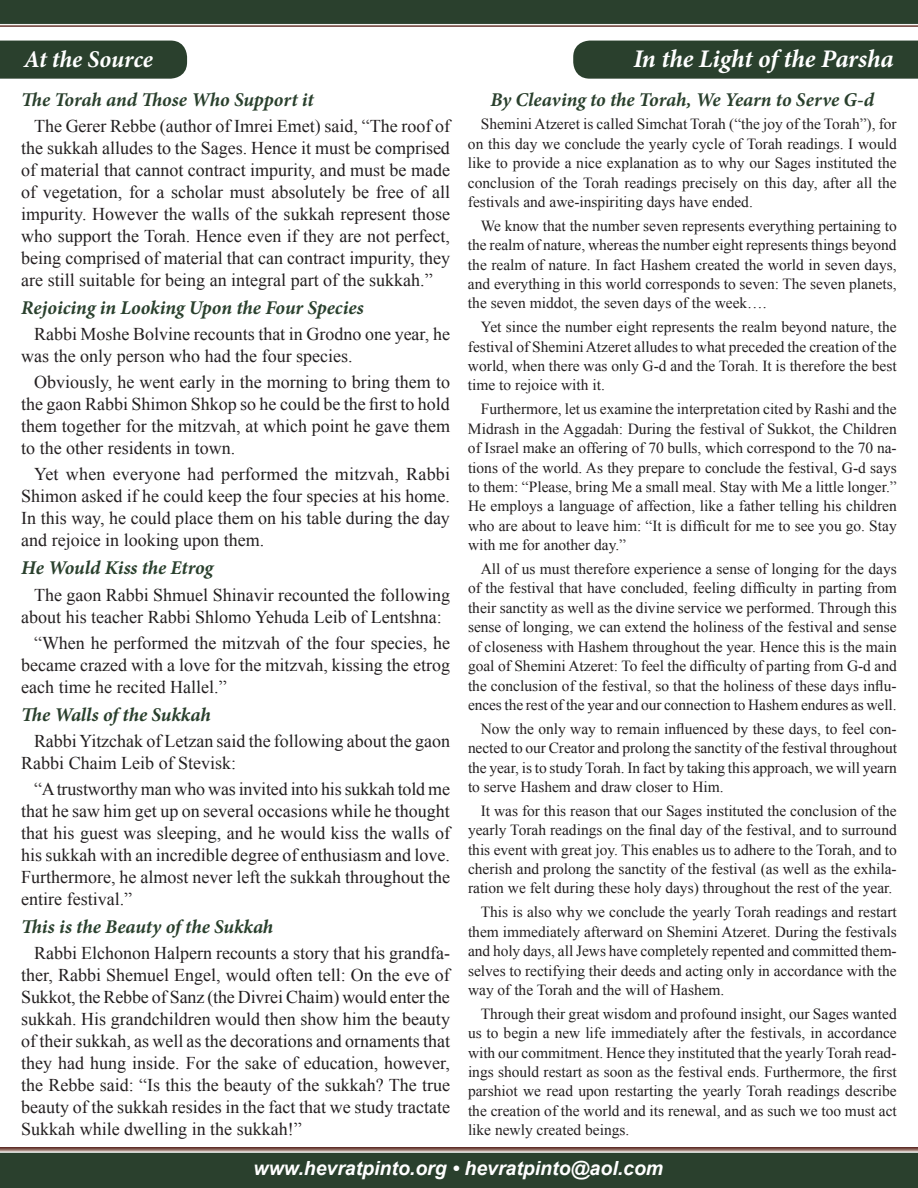
<style>
.page{position:relative;width:918px;height:1188px;background:#fff}
.page>*{position:absolute;margin:0;border:0;box-sizing:border-box;transform-origin:0 0}
.t1{font:italic 700 25.35px "Minion Pro";letter-spacing:-.005em;color:#fff}
.t2{font:italic 700 24px "Minion Pro";letter-spacing:-.005em;color:#fff}
.t3{font:italic 700 19.5px "Minion Pro";letter-spacing:-.005em;color:#2a402d}
.t4{font:italic 700 19.5px "Arial";color:#fff}
.t5{font:18px/22px "Times New Roman";color:#231f20;text-align:justify}
.t6{font:15.45px/19.5px "Times New Roman";color:#231f20;text-align:justify}
</style>
<div class="page">
<div style="left:0;top:41px;width:187px;height:38px;background:#2a402d"></div>
<div style="left:573px;top:41px;width:345px;height:38px;background:#2a402d"></div>
<svg style="left:0;top:1147px;width:918px;height:41px;background:#3b4938"></svg>
<svg style="left:0;top:0;width:918px;height:27px;background:#394a38"></svg>
<h2 class="t2" style="left:24px;top:42px;width:131px">At the Source</h2>
<p class="t3" style="left:21px;top:85px;width:294px">The Torah and Those Who Support it</p>
<p class="t5" style="left:21px;top:115px;width:430px;text-indent:13px">The Gerer Rebbe (author of Imrei Emet) said, “The roof of the sukkah alludes to the Sages. Hence it must be comprised of material that cannot contract impurity, and must be made of vegetation, for a scholar must absolutely be free of all impurity. However the walls of the sukkah represent those who support the Torah. Hence even if they are not perfect, being comprised of material that can contract impurity, they are still suitable for being an integral part of the sukkah.”</p>
<p class="t3" style="left:21px;top:294px;width:344px">Rejoicing in Looking Upon the Four Species</p>
<p class="t5" style="left:21px;top:323px;width:430px;text-indent:13px">Rabbi Moshe Bolvine recounts that in Grodno one year, he was the only person who had the four species.</p>
<p class="t5" style="left:21px;top:371px;width:430px;text-indent:13px">Obviously, he went early in the morning to bring them to the gaon Rabbi Shimon Shkop so he could be the first to hold them together for the mitzvah, at which point he gave them to the other residents in town.</p>
<p class="t5" style="left:21px;top:463px;width:430px;text-indent:13px">Yet when everyone had performed the mitzvah, Rabbi Shimon asked if he could keep the four species at his home.<br>In this way, he could place them on his table during the day and rejoice in looking upon them.</p>
<p class="t3" style="left:21px;top:554px;width:194px">He Would Kiss the Etrog</p>
<p class="t5" style="left:21px;top:583px;width:430px;text-indent:13px">The gaon Rabbi Shmuel Shinavir recounted the following about his teacher Rabbi Shlomo Yehuda Leib of Lentshna:</p>
<p class="t5" style="left:21px;top:631px;width:430px;text-indent:13px">“When he performed the mitzvah of the four species, he became crazed with a love for the mitzvah, kissing the etrog each time he recited Hallel.”</p>
<p class="t3" style="left:21px;top:701px;width:191px">The Walls of the Sukkah</p>
<p class="t5" style="left:21px;top:730px;width:430px;text-indent:13px">Rabbi Yitzchak of Letzan said the following about the gaon<br>Rabbi Chaim Leib of Stevisk:</p>
<p class="t5" style="left:21px;top:778px;width:430px;text-indent:13px">“A trustworthy man who was invited into his sukkah told me that he saw him get up on several occasions while he thought that his guest was sleeping, and he would kiss the walls of his sukkah with an incredible degree of enthusiasm and love.<br>Furthermore, he almost never left the sukkah throughout the entire festival.”</p>
<p class="t3" style="left:21px;top:913px;width:254px">This is the Beauty of the Sukkah</p>
<p class="t5" style="left:21px;top:942px;width:430px;text-indent:13px">Rabbi Elchonon Halpern recounts a story that his grandfa&shy;ther, Rabbi Shemuel Engel, would often tell: On the eve of Sukkot, the Rebbe of Sanz (the Divrei Chaim) would enter the sukkah. His grandchildren would then show him the beauty of their sukkah, as well as the decorations and ornaments that they had hung inside. For the sake of education, however, the Rebbe said: “Is this the beauty of the sukkah? The true beauty of the sukkah resides in the fact that we study tractate Sukkah while dwelling in the sukkah!”</p>
<h1 class="t1" style="left:633px;top:40px;width:262px">In the Light of the Parsha</h1>
<p class="t3" style="left:490px;top:85px;width:385px">By Cleaving to the Torah, We Yearn to Serve G-d</p>
<p class="t6" style="left:468px;top:114px;width:430px;text-indent:13px">Shemini Atzeret is called Simchat Torah (“the joy of the Torah”), for on this day we conclude the yearly cycle of Torah readings. I would like to provide a nice explanation as to why our Sages instituted the conclusion of the Torah readings precisely on this day, after all the festivals and awe-inspiriting days have ended.</p>
<p class="t6" style="left:468px;top:216px;width:430px;text-indent:13px">We know that the number seven represents everything pertaining to the realm of nature, whereas the number eight represents things beyond the realm of nature. In fact Hashem created the world in seven days, and everything in this world corresponds to seven: The seven planets, the seven middot, the seven days of the week….</p>
<p class="t6" style="left:468px;top:317px;width:430px;text-indent:13px">Yet since the number eight represents the realm beyond nature, the festival of Shemini Atzeret alludes to what preceded the creation of the world, when there was only G-d and the Torah. It is therefore the best time to rejoice with it.</p>
<p class="t6" style="left:468px;top:399px;width:430px;text-indent:13px">Furthermore, let us examine the interpretation cited by Rashi and the Midrash in the Aggadah: During the festival of Sukkot, the Children of Israel make an offering of 70 bulls, which correspond to the 70 na&shy;tions of the world. As they prepare to conclude the festival, G-d says to them: “Please, bring Me a small meal. Stay with Me a little longer.” He employs a language of affection, like a father telling his children who are about to leave him: “It is difficult for me to see you go. Stay with me for another day.”</p>
<p class="t6" style="left:468px;top:559px;width:430px;text-indent:13px">All of us must therefore experience a sense of longing for the days of the festival that have concluded, feeling difficulty in parting from their sanctity as well as the divine service we performed. Through this sense of longing, we can extend the holiness of the festival and sense of closeness with Hashem throughout the year. Hence this is the main goal of Shemini Atzeret: To feel the difficulty of parting from G-d and the conclusion of the festival, so that the holiness of these days influ&shy;ences the rest of the year and our connection to Hashem endures as well.</p>
<p class="t6" style="left:468px;top:719px;width:431px;text-indent:13px">Now the only way to remain influenced by these days, to feel con&shy;nected to our Creator and prolong the sanctity of the festival throughout the year, is to study Torah. In fact by taking this approach, we will yearn to serve Hashem and draw closer to Him.</p>
<p class="t6" style="left:468px;top:801px;width:430px;text-indent:13px">It was for this reason that our Sages instituted the conclusion of the yearly Torah readings on the final day of the festival, and to surround this event with great joy. This enables us to adhere to the Torah, and to cherish and prolong the sanctity of the festival (as well as the exhila&shy;ration we felt during these holy days) throughout the rest of the year.</p>
<p class="t6" style="left:468px;top:902px;width:430px;text-indent:13px">This is also why we conclude the yearly Torah readings and restart them immediately afterward on Shemini Atzeret. During the festivals and holy days, all Jews have completely repented and committed them&shy;selves to rectifying their deeds and acting only in accordance with the way of the Torah and the will of Hashem.</p>
<p class="t6" style="left:468px;top:1003px;width:430px;text-indent:13px">Through their great wisdom and profound insight, our Sages wanted us to begin a new life immediately after the festivals, in accordance with our commitment. Hence they instituted that the yearly Torah read&shy;ings should restart as soon as the festival ends. Furthermore, the first parshiot we read upon restarting the yearly Torah readings describe the creation of the world and its renewal, and as such we too must act like newly created beings.</p>
<p class="t4" style="left:254px;top:1155px;width:411px">www.hevratpinto.org • hevratpinto@aol.com</p>
</div>
